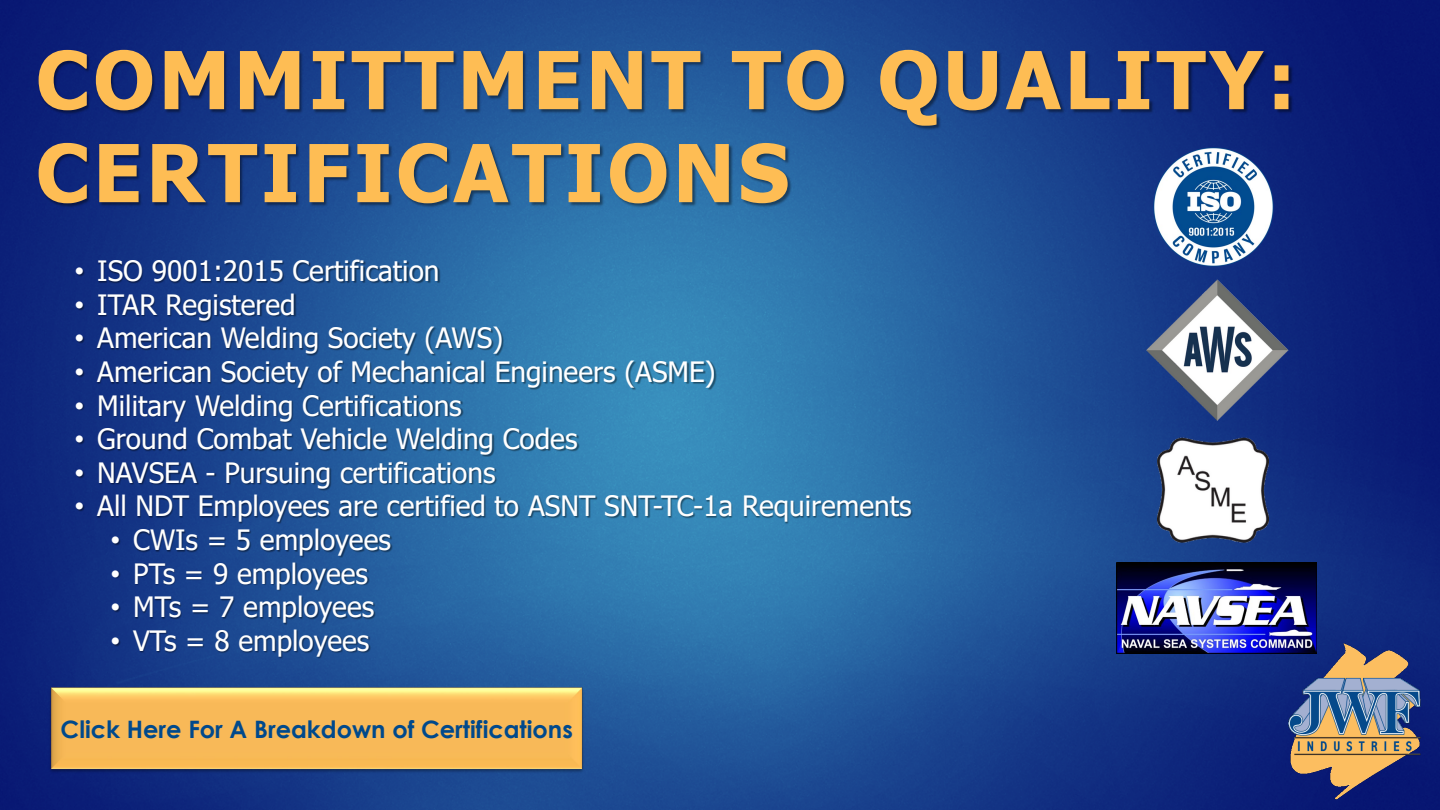
<style>
.page{position:relative;width:1440px;height:810px;background:#fff}
.page>*{position:absolute;margin:0;border:0;box-sizing:border-box;transform-origin:0 0}
.t1{font:700 80px/93px "Tahoma";letter-spacing:.05em;color:#febd54}
.t2{font:28px "Tahoma";color:#fff}
.t3{font:700 24px "Century Gothic";color:#00498c}
.s1{font-family:"Arial"}
</style>
<div class="page">
<img style="left:0;top:0;width:1440px;height:810px">
<img style="left:1153px;top:179px;width:120px;height:88px">
<img style="left:1147px;top:280px;width:141px;height:141px">
<img style="left:1158px;top:435px;width:110px;height:110px">
<img style="left:0;top:5px;width:1381px;height:174px">
<img style="left:0;top:98px;width:847px;height:174px">
<img style="left:58px;top:248px;width:22px;height:33px">
<img style="left:80px;top:244px;width:379px;height:62px">
<img style="left:58px;top:281px;width:22px;height:34px">
<img style="left:80px;top:278px;width:244px;height:34px">
<img style="left:58px;top:315px;width:22px;height:33px">
<img style="left:80px;top:312px;width:451px;height:33px">
<img style="left:58px;top:348px;width:22px;height:34px">
<img style="left:80px;top:345px;width:655px;height:62px">
<img style="left:58px;top:382px;width:22px;height:34px">
<img style="left:80px;top:379px;width:401px;height:33px">
<img style="left:58px;top:416px;width:22px;height:33px">
<img style="left:80px;top:412px;width:517px;height:62px">
<img style="left:58px;top:449px;width:22px;height:34px">
<img style="left:80px;top:446px;width:108px;height:34px">
<img style="left:188px;top:446px;width:19px;height:34px">
<img style="left:207px;top:446px;width:116px;height:34px">
<img style="left:323px;top:446px;width:201px;height:34px">
<img style="left:58px;top:483px;width:22px;height:58px">
<img style="left:80px;top:480px;width:556px;height:62px">
<img style="left:636px;top:480px;width:8px;height:62px">
<img style="left:644px;top:480px;width:32px;height:62px">
<img style="left:676px;top:480px;width:10px;height:62px">
<img style="left:686px;top:480px;width:254px;height:62px">
<img style="left:94px;top:516px;width:22px;height:34px">
<img style="left:116px;top:513px;width:294px;height:62px">
<img style="left:94px;top:550px;width:22px;height:34px">
<img style="left:116px;top:547px;width:272px;height:33px">
<img style="left:94px;top:584px;width:22px;height:33px">
<img style="left:116px;top:580px;width:278px;height:34px">
<img style="left:94px;top:617px;width:22px;height:58px">
<img style="left:116px;top:614px;width:282px;height:62px">
<img style="left:1273px;top:633px;width:166px;height:177px">
<img style="left:43px;top:687px;width:548px;height:87px">
<img style="left:1116px;top:563px;width:200px;height:91px">
<p class="t1" style="left:36px;top:37px;width:1262px">COMMITTMENT TO QUALITY:<br>CERTIFICATIONS</p>
<p class="t2" style="left:74px;top:252px;width:367px"><span class="s1">•</span> ISO 9001:2015 Certification</p>
<p class="t2" style="left:74px;top:286px;width:223px"><span class="s1">•</span> ITAR Registered</p>
<p class="t2" style="left:74px;top:319px;width:430px"><span class="s1">•</span> American Welding Society (AWS)</p>
<p class="t2" style="left:74px;top:353px;width:643px"><span class="s1">•</span> American Society of Mechanical Engineers (ASME)</p>
<p class="t2" style="left:74px;top:387px;width:389px"><span class="s1">•</span> Military Welding Certifications</p>
<p class="t2" style="left:74px;top:420px;width:505px"><span class="s1">•</span> Ground Combat Vehicle Welding Codes</p>
<p class="t2" style="left:74px;top:454px;width:423px"><span class="s1">•</span> NAVSEA - Pursuing certifications</p>
<p class="t2" style="left:74px;top:487px;width:839px"><span class="s1">•</span> All NDT Employees are certified to ASNT SNT-TC-1a Requirements</p>
<p class="t2" style="left:110px;top:521px;width:282px"><span class="s1">•</span> CWIs = 5 employees</p>
<p class="t2" style="left:110px;top:555px;width:259px"><span class="s1">•</span> PTs = 9 employees</p>
<p class="t2" style="left:110px;top:588px;width:265px"><span class="s1">•</span> MTs = 7 employees</p>
<p class="t2" style="left:110px;top:622px;width:261px"><span class="s1">•</span> VTs = 8 employees</p>
<p class="t3" style="left:61px;top:711px;width:514px">Click Here For A Breakdown of Certifications</p>
</div>
